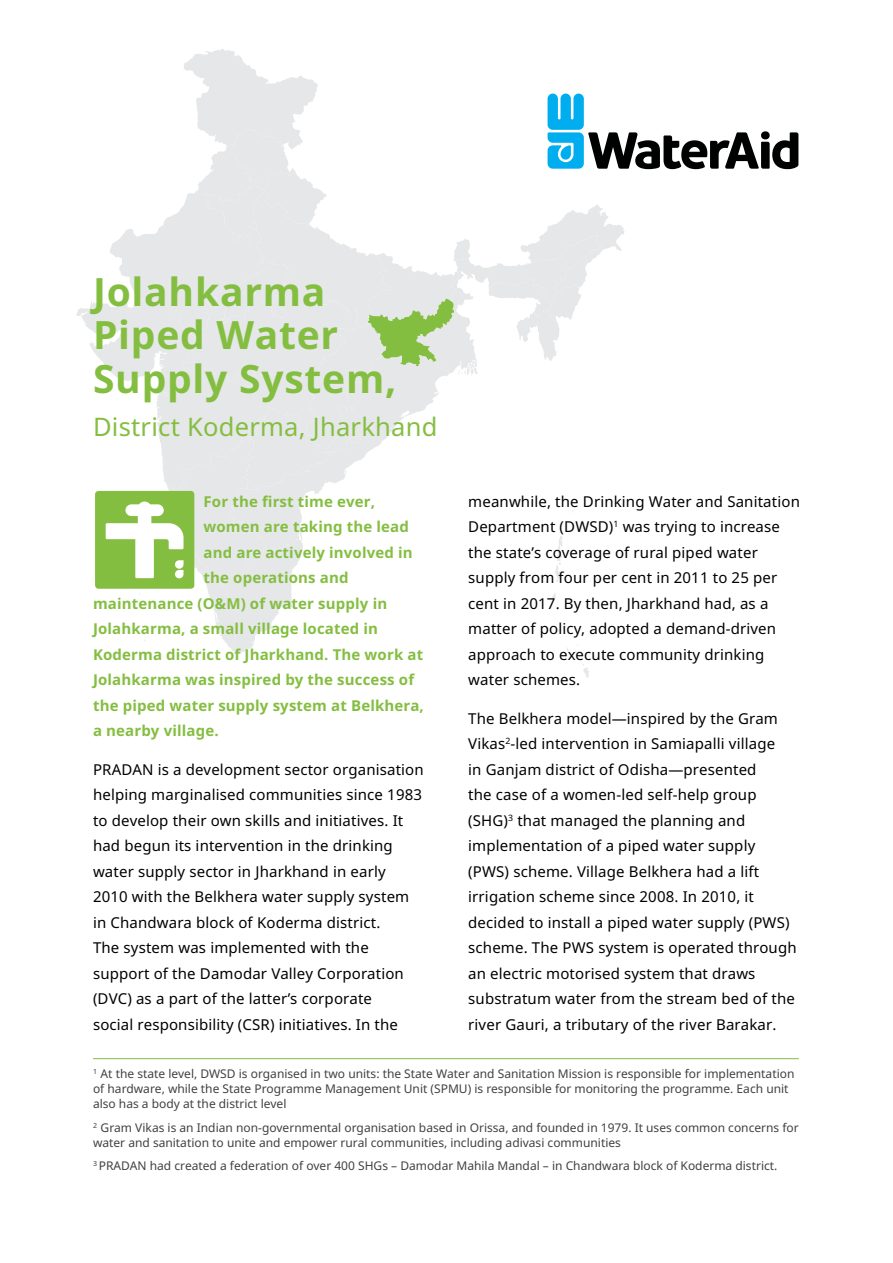
<style>
.page{position:relative;width:893px;height:1263px;background:#fff}
.page>*{position:absolute;margin:0;border:0;box-sizing:border-box;transform-origin:0 0}
.t1{font:700 39px/43.5px "Noto Sans";letter-spacing:.02em;color:#84be41}
.t2{font:25.5px "Noto Sans";letter-spacing:.01em;color:#84be41}
.t3{font:15px/25.5px "Noto Sans";letter-spacing:.01em;color:#000}
.t4{font:700 15px "Noto Sans";letter-spacing:.01em;color:#84be41}
.t5{font:12px/15px "Noto Sans";color:#414042}
</style>
<div class="page">
<svg style="left:76px;top:49px;width:722px;height:628px"></svg>
<hr style="left:93px;top:1058px;width:706px;height:1px;background:#84be41">
<h1 class="t1" style="left:93px;top:269px;width:305px">Jolahkarma<br>Piped Water<br>Supply System,</h1>
<h2 class="t2" style="left:93px;top:409px;width:346px">District Koderma, Jharkhand</h2>
<p class="t4" style="left:204px;top:491px;width:173px">For the first time ever,</p>
<p class="t4" style="left:204px;top:516px;width:207px">women are taking the lead</p>
<p class="t4" style="left:204px;top:542px;width:211px">and are actively involved in</p>
<p class="t4" style="left:204px;top:567px;width:147px">the operations and</p>
<p class="t4" style="left:93px;top:593px;width:296px">maintenance (O&amp;M) of water supply in</p>
<p class="t4" style="left:93px;top:618px;width:287px">Jolahkarma, a small village located in</p>
<p class="t4" style="left:93px;top:644px;width:332px">Koderma district of Jharkhand. The work at</p>
<p class="t4" style="left:93px;top:669px;width:323px">Jolahkarma was inspired by the success of</p>
<p class="t4" style="left:93px;top:695px;width:332px">the piped water supply system at Belkhera,</p>
<p class="t4" style="left:93px;top:720px;width:127px">a nearby village.</p>
<p class="t3" style="left:93px;top:756px;width:332px">PRADAN is a development sector organisation helping marginalised communities since 1983 to develop their own skills and initiatives. It had begun its intervention in the drinking water supply sector in Jharkhand in early 2010 with the Belkhera water supply system in Chandwara block of Koderma district.<br>The system was implemented with the support of the Damodar Valley Corporation (DVC) as a part of the latter’s corporate<br>social responsibility (CSR) initiatives. In the</p>
<p class="t3" style="left:468px;top:488px;width:333px">meanwhile, the Drinking Water and Sanitation Department (DWSD)<sup>1</sup> was trying to increase the state’s coverage of rural piped water supply from four per cent in 2011 to 25 per cent in 2017. By then, Jharkhand had, as a matter of policy, adopted a demand-driven approach to execute community drinking water schemes.</p>
<p class="t3" style="left:468px;top:705px;width:330px">The Belkhera model—inspired by the Gram Vikas<sup>2</sup>-led intervention in Samiapalli village<br>in Ganjam district of Odisha—presented<br>the case of a women-led self-help group (SHG)<sup>3</sup> that managed the planning and implementation of a piped water supply (PWS) scheme. Village Belkhera had a lift irrigation scheme since 2008. In 2010, it decided to install a piped water supply (PWS) scheme. The PWS system is operated through an electric motorised system that draws substratum water from the stream bed of the river Gauri, a tributary of the river Barakar.</p>
<p class="t5" style="left:93px;top:1066px;width:703px"><sup>1</sup> At the state level, DWSD is organised in two units: the State Water and Sanitation Mission is responsible for implementation of hardware, while the State Programme Management Unit (SPMU) is responsible for monitoring the programme. Each unit also has a body at the district level</p>
<p class="t5" style="left:93px;top:1119px;width:707px"><sup>2</sup> Gram Vikas is an Indian non-governmental organisation based in Orissa, and founded in 1979. It uses common concerns for water and sanitation to unite and empower rural communities, including adivasi communities</p>
<p class="t5" style="left:93px;top:1158px;width:686px"><sup>3</sup> PRADAN had created a federation of over 400 SHGs – Damodar Mahila Mandal – in Chandwara block of Koderma district.</p>
</div>
